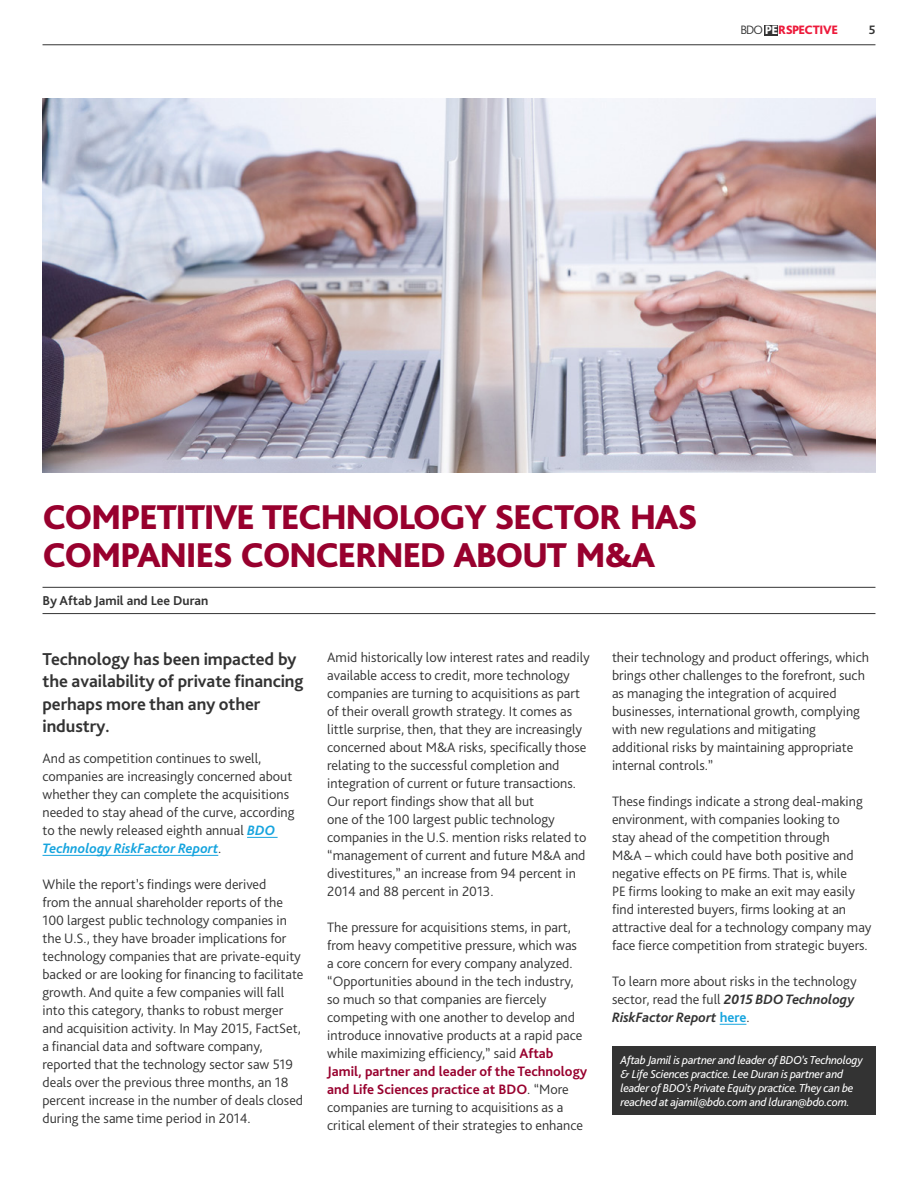
<style>
.page{position:relative;width:918px;height:1188px;background:#fff}
.page>*{position:absolute;margin:0;border:0;box-sizing:border-box;transform-origin:0 0}
.t1{font:800 36px/37.5px "Bliss Pro";letter-spacing:-.04em;color:#98002e}
.t2{font:700 18px/22.5px "Bliss Pro";letter-spacing:-.005em;color:#333}
.t3{font:300 14.25px/18px "Bliss Pro";color:#333}
.t4{font:700 13.5px "Bliss Pro";color:#333}
.t5{font:800 12.75px "Bliss Pro";letter-spacing:-.03em;color:#ed1a3b}
.t6{font:700 12.75px "Bliss Pro";color:#333}
.t7{font:italic 12px/14.2px "Bliss Pro";letter-spacing:-.02em;color:#fff}
.s1{font-weight:300;color:#333}
.s2{color:#fff}
.s3{font-weight:700;font-style:italic;color:#16a4de}
.s4{font-weight:700;color:#98002e}
.s5{font-weight:700;font-style:italic}
.s6{font-weight:700;color:#16a4de}
</style>
<div class="page">
<div style="left:765px;top:25px;width:13px;height:10px;background:#333"></div>
<hr style="left:43px;top:44px;width:832px;height:1px;background:#333">
<hr style="left:247px;top:837px;width:31px;height:1px;background:#16a4de">
<hr style="left:43px;top:855px;width:175px;height:1px;background:#16a4de">
<hr style="left:43px;top:587px;width:832px;height:1px;background:#333">
<hr style="left:43px;top:613px;width:832px;height:1px;background:#333">
<svg style="left:720px;top:1024px;width:26px;height:1px"></svg>
<div style="left:612px;top:1046px;width:263px;height:69px;background:#333"></div>
<img style="left:43px;top:98px;width:832px;height:375px">
<p class="t5" style="left:740px;top:22px;width:99px"><span class="s1">BDO</span> <span class="s2">PE</span>RSPECTIVE</p>
<p class="t6" style="left:869px;top:22px;width:8px">5</p>
<h1 class="t1" style="left:43px;top:498px;width:657px">COMPETITIVE TECHNOLOGY SECTOR HAS<br>COMPANIES CONCERNED ABOUT M&amp;A</h1>
<p class="t4" style="left:43px;top:592px;width:167px">By Aftab Jamil and Lee Duran</p>
<p class="t2" style="left:43px;top:647px;width:263px">Technology has been impacted by the availability of private financing perhaps more than any other industry.</p>
<p class="t3" style="left:43px;top:749px;width:254px">And as competition continues to swell, companies are increasingly concerned about whether they can complete the acquisitions needed to stay ahead of the curve, according to the newly released eighth annual <span class="s3">BDO Technology RiskFactor Report</span>.</p>
<p class="t3" style="left:43px;top:875px;width:263px">While the report’s findings were derived<br>from the annual shareholder reports of the 100 largest public technology companies in the U.S., they have broader implications for technology companies that are private-equity backed or are looking for financing to facilitate growth. And quite a few companies will fall into this category, thanks to robust merger and acquisition activity. In May 2015, FactSet, a financial data and software company, reported that the technology sector saw 519 deals over the previous three months, an 18 percent increase in the number of deals closed during the same time period in 2014.</p>
<p class="t3" style="left:327px;top:648px;width:264px">Amid historically low interest rates and readily available access to credit, more technology companies are turning to acquisitions as part of their overall growth strategy. It comes as little surprise, then, that they are increasingly concerned about M&amp;A risks, specifically those relating to the successful completion and integration of current or future transactions.<br>Our report findings show that all but<br>one of the 100 largest public technology companies in the U.S. mention risks related to “management of current and future M&amp;A and divestitures,” an increase from 94 percent in 2014 and 88 percent in 2013.</p>
<p class="t3" style="left:327px;top:918px;width:262px">The pressure for acquisitions stems, in part, from heavy competitive pressure, which was<br>a core concern for every company analyzed. “Opportunities abound in the tech industry, so much so that companies are fiercely competing with one another to develop and introduce innovative products at a rapid pace while maximizing efficiency,” said <span class="s4">Aftab Jamil, partner and leader of the Technology and Life Sciences practice at BDO</span>. “More companies are turning to acquisitions as a critical element of their strategies to enhance</p>
<p class="t3" style="left:612px;top:648px;width:259px">their technology and product offerings, which brings other challenges to the forefront, such as managing the integration of acquired businesses, international growth, complying with new regulations and mitigating additional risks by maintaining appropriate internal controls.”</p>
<p class="t3" style="left:612px;top:792px;width:261px">These findings indicate a strong deal-making environment, with companies looking to<br>stay ahead of the competition through<br>M&amp;A – which could have both positive and negative effects on PE firms. That is, while<br>PE firms looking to make an exit may easily find interested buyers, firms looking at an attractive deal for a technology company may face fierce competition from strategic buyers.</p>
<p class="t3" style="left:612px;top:972px;width:246px">To learn more about risks in the technology sector, read the full <span class="s5">2015 BDO Technology<br>RiskFactor Report</span> <span class="s6">here</span>.</p>
<p class="t7" style="left:621px;top:1052px;width:244px">Aftab Jamil is partner and leader of BDO’s Technology &amp; Life Sciences practice. Lee Duran is partner and leader of BDO’s Private Equity practice. They can be reached at ajamil@bdo.com and lduran@bdo.com.</p>
</div>
